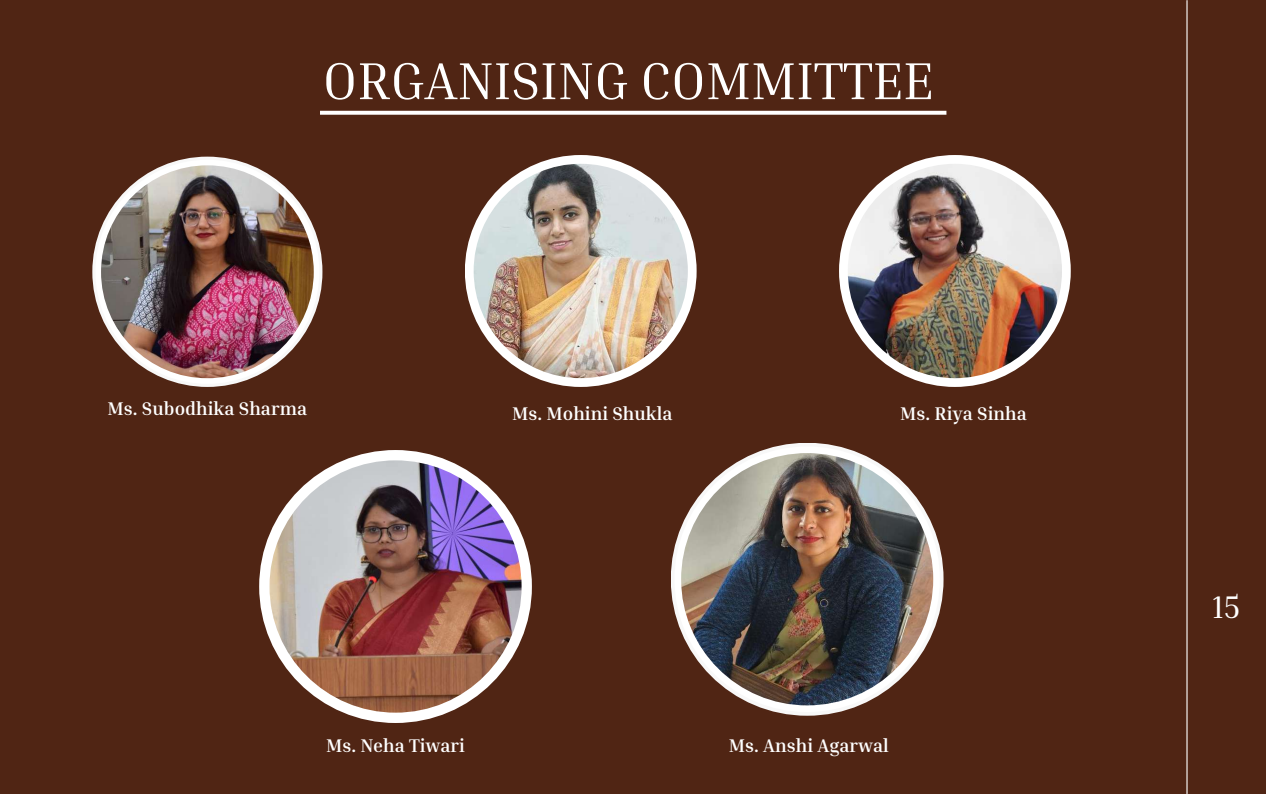
<style>
.page{position:relative;width:1266px;height:794px;background:#fff}
.page>*{position:absolute;margin:0;border:0;box-sizing:border-box;transform-origin:0 0}
.t1{font:52.5px "Inria Serif";color:#fff}
.t2{font:32.03px "Inria Serif";color:#fff}
.t3{font:700 18.75px "Inria Serif";color:#fff}
</style>
<div class="page">
<div style="left:0;top:0;width:1266px;height:793px;background:#502514"></div>
<hr style="left:1186px;top:1px;width:1px;height:792px;background:#fff">
<svg style="left:320px;top:111px;width:626px;height:4px;background:#f2efee"></svg>
<svg style="left:92px;top:156px;width:230px;height:231px;background:#e9e6e4"></svg>
<div style="left:95px;top:160px;width:224px;height:223px;background:#fff;border-radius:50%"></div>
<img style="left:101px;top:165px;width:213px;height:213px;border-radius:50%">
<div style="left:465px;top:155px;width:231px;height:232px;background:#fff;border-radius:50%"></div>
<img style="left:474px;top:164px;width:214px;height:214px;border-radius:50%">
<div style="left:839px;top:155px;width:231px;height:232px;background:#fff;border-radius:50%"></div>
<img style="left:848px;top:164px;width:214px;height:214px;border-radius:50%">
<div style="left:671px;top:442px;width:272px;height:273px;background:#f8f8f8;border-radius:50%"></div>
<div style="left:674px;top:446px;width:266px;height:265px;background:#fff;border-radius:50%"></div>
<img style="left:681px;top:453px;width:252px;height:252px;border-radius:50%">
<div style="left:259px;top:450px;width:273px;height:272px;background:#fff;border-radius:50%"></div>
<img style="left:269px;top:460px;width:252px;height:252px;border-radius:50%">
<h1 class="t1" style="left:322px;top:48px;width:612px">ORGANISING COMMITTEE</h1>
<p class="t3" style="left:108px;top:396px;width:201px">Ms. Subodhika Sharma</p>
<p class="t3" style="left:512px;top:401px;width:162px">Ms. Mohini Shukla</p>
<p class="t3" style="left:900px;top:401px;width:128px">Ms. Riya Sinha</p>
<p class="t3" style="left:326px;top:733px;width:140px">Ms. Neha Tiwari</p>
<p class="t3" style="left:729px;top:733px;width:161px">Ms. Anshi Agarwal</p>
<h2 class="t2" style="left:1212px;top:586px;width:29px">15</h2>
</div>
